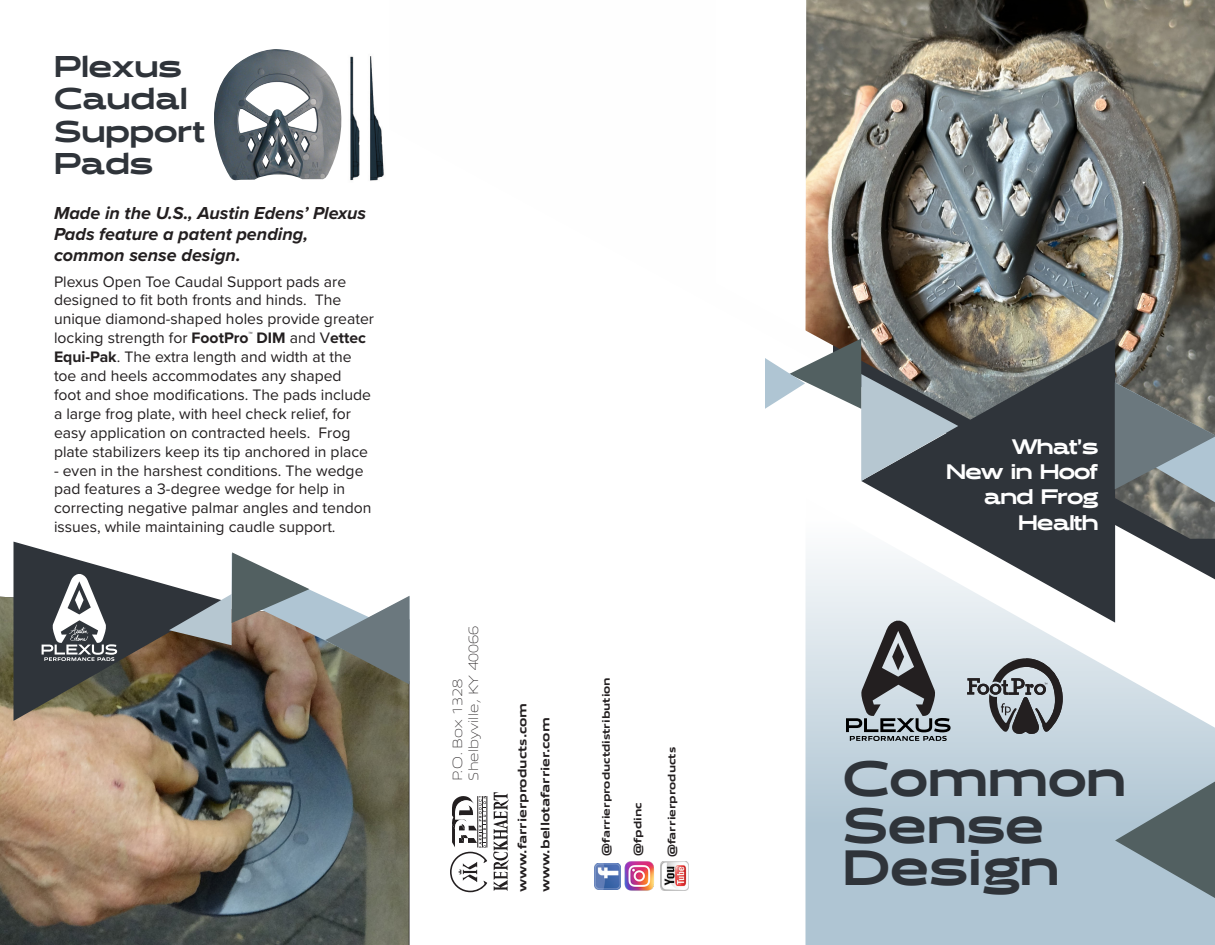
<style>
.page{position:relative;width:1215px;height:945px;background:#fff}
.page>*{position:absolute;margin:0;border:0;box-sizing:border-box;transform-origin:0 0}
.t1{font:900 49.5px/47.2px "Halogen";color:#2f343a}
.t2{font:900 30px/32.5px "Halogen";color:#2f343a}
.t3{font:900 21px/25.2px "Halogen";letter-spacing:-.04em;color:#fff;text-align:right}
.t4{font:italic 700 18px/21px "Proxima Nova";color:#231f20}
.t5{font:15.75px/18.9px "Proxima Nova";color:#231f20}
.t6{font:200 13.5px/16.2px "Allumi Std Extended Hair";color:#231f20}
.t7{font:800 12px/23.2px "Allumi Std Extended";color:#231f20}
.t8{font:800 10.5px "Allumi Std Extended";color:#231f20}
.s1{font-weight:700}
</style>
<div class="page">
<svg style="left:806px;top:539px;width:409px;height:406px"></svg>
<img style="left:806px;top:0;width:409px;height:539px">
<img style="left:0;top:597px;width:409px;height:348px">
<hr style="left:487px;top:796px;width:1px;height:52px;background:#231f20">
<svg style="left:493px;top:792px;width:16px;height:99px"></svg>
<svg style="left:450px;top:796px;width:37px;height:96px"></svg>
<img style="left:594px;top:864px;width:26px;height:26px">
<img style="left:660px;top:862px;width:28px;height:28px">
<img style="left:624px;top:861px;width:30px;height:30px">
<svg style="left:846px;top:621px;width:105px;height:120px;background:#989fa4"></svg>
<svg style="left:967px;top:658px;width:96px;height:76px;background:#91979c"></svg>
<svg style="left:861px;top:339px;width:254px;height:284px;fill:#2f343a"></svg>
<svg style="left:765px;top:339px;width:193px;height:142px"></svg>
<svg style="left:1115px;top:382px;width:100px;height:120px;background:#788184"></svg>
<svg style="left:14px;top:542px;width:396px;height:179px"></svg>
<img style="left:214px;top:49px;width:128px;height:132px">
<img style="left:350px;top:56px;width:10px;height:125px">
<img style="left:370px;top:56px;width:14px;height:125px">
<svg style="left:1115px;top:782px;width:100px;height:116px;background:#82939b"></svg>
<h2 class="t2" style="left:54px;top:51px;width:153px">Plexus<br>Caudal<br>Support<br>Pads</h2>
<p class="t4" style="left:54px;top:202px;width:314px">Made in the U.S., Austin Edens’ Plexus<br>Pads feature a patent pending, common sense design.</p>
<p class="t5" style="left:54px;top:271px;width:322px">Plexus Open Toe Caudal Support pads are designed to fit both fronts and hinds. The unique diamond-shaped holes provide greater locking strength for <span class="s1">FootPro</span><sup>™</sup> <span class="s1">DIM</span> and V<span class="s1">ettec Equi-Pak</span>. The extra length and width at the toe and heels accommodates any shaped<br>foot and shoe modifications. The pads include a large frog plate, with heel check relief, for easy application on contracted heels. Frog plate stabilizers keep its tip anchored in place</p>
<p class="t5" style="left:54px;top:460px;width:319px">- even in the harshest conditions. The wedge pad features a 3-degree wedge for help in correcting negative palmar angles and tendon issues, while maintaining caudle support.</p>
<p class="t6" style="left:450px;top:781px;width:156px;rotate:-90deg">P.O. Box 1328<br>Shelbyville, KY 40066</p>
<p class="t7" style="left:511px;top:892px;width:191px;rotate:-90deg">www.farrierproducts.com www.bellotafarrier.com</p>
<p class="t8" style="left:600px;top:856px;width:180px;rotate:-90deg">@farrierproductdistribution</p>
<p class="t8" style="left:632px;top:856px;width:55px;rotate:-90deg">@fpdinc</p>
<p class="t8" style="left:666px;top:857px;width:111px;rotate:-90deg">@farrierproducts</p>
<h3 class="t3" style="left:946px;top:435px;width:154px">What’s<br>New in Hoof and Frog<br>Health</h3>
<h1 class="t1" style="left:843px;top:757px;width:285px">Common<br>Sense</h1>
<h1 class="t1" style="left:843px;top:846px;width:218px">Design</h1>
</div>
